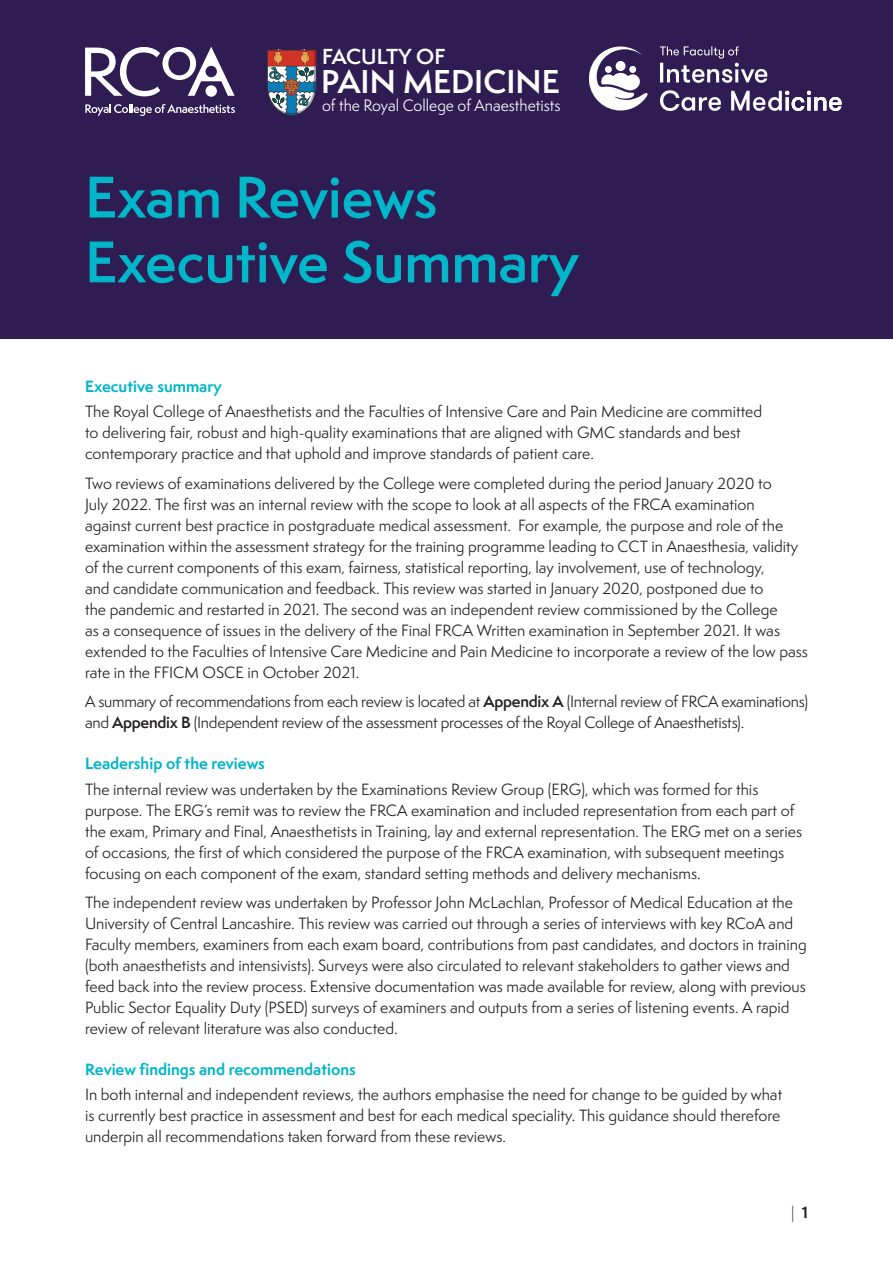
<style>
.page{position:relative;width:893px;height:1263px;background:#fff}
.page>*{position:absolute;margin:0;border:0;box-sizing:border-box;transform-origin:0 0}
.t1{font:600 54px/64.8px "Semplicita Pro";color:#00b6c8}
.t2{font:600 30.45px "Semplicita Pro";color:#fff}
.t3{font:600 19.95px "Semplicita Pro";color:#fff}
.t4{font:15.3px "Semplicita Pro";color:#fff}
.t5{font:15px/21px "Semplicita Pro";color:#231f20}
.t6{font:700 15px "Semplicita Pro";color:#00b6c8}
.t7{font:300 15px "Semplicita Pro";color:#231f20}
.s1{font-weight:600}
.s2{font-weight:700}
</style>
<div class="page">
<div style="left:0;top:0;width:893px;height:338px;background:#2f1c52"></div>
<svg style="left:85px;top:104px;width:150px;height:12px"></svg>
<svg style="left:85px;top:47px;width:150px;height:49px"></svg>
<svg style="left:267px;top:50px;width:49px;height:65px;background:#80747d"></svg>
<svg style="left:660px;top:90px;width:61px;height:21px"></svg>
<svg style="left:660px;top:46px;width:107px;height:37px"></svg>
<svg style="left:731px;top:91px;width:110px;height:20px"></svg>
<svg style="left:589px;top:47px;width:59px;height:64px"></svg>
<div style="left:629px;top:66px;width:7px;height:7px;background:#fff;border-radius:50%"></div>
<h3 class="t3" style="left:322px;top:42px;width:125px">FACULTY OF</h3>
<h2 class="t2" style="left:321px;top:60px;width:240px">PAIN MEDICINE</h2>
<p class="t4" style="left:322px;top:94px;width:240px">of the Royal College of Anaesthetists</p>
<h1 class="t1" style="left:85px;top:164px;width:495px">Exam Reviews<br>Executive Summary</h1>
<p class="t6" style="left:85px;top:375px;width:138px">Executive summary</p>
<p class="t5" style="left:85px;top:401px;width:679px">The Royal College of Anaesthetists and the Faculties of Intensive Care and Pain Medicine are committed to delivering fair, robust and high-quality examinations that are aligned with GMC standards and best contemporary practice and that uphold and improve standards of patient care.</p>
<p class="t5" style="left:85px;top:472px;width:724px">Two reviews of examinations delivered by the College were completed during the period January 2020 to<br>July 2022. The first was an internal review with the scope to look at all aspects of the FRCA examination<br>against current best practice in postgraduate medical assessment. For example, the purpose and role of the examination within the assessment strategy for the training programme leading to CCT in Anaesthesia, validity of the current components of this exam, fairness, statistical reporting, lay involvement, use of technology,<br>and candidate communication and feedback. This review was started in January 2020, postponed due to<br>the pandemic and restarted in 2021. The second was an independent review commissioned by the College<br>as a consequence of issues in the delivery of the Final FRCA Written examination in September 2021. It was extended to the Faculties of Intensive Care Medicine and Pain Medicine to incorporate a review of the low pass rate in the FFICM OSCE in October 2021.</p>
<p class="t5" style="left:85px;top:691px;width:724px">A summary of recommendations from each review is located at <span class="s1">Appendix A</span> (Internal review of FRCA examinations) and <span class="s1">Appendix B</span> (Independent review of the assessment processes of the Royal College of Anaesthetists).</p>
<p class="t6" style="left:85px;top:752px;width:181px">Leadership of the reviews</p>
<p class="t5" style="left:85px;top:778px;width:719px">The internal review was undertaken by the Examinations Review Group (ERG), which was formed for this purpose. The ERG’s remit was to review the FRCA examination and included representation from each part of the exam, Primary and Final, Anaesthetists in Training, lay and external representation. The ERG met on a series of occasions, the first of which considered the purpose of the FRCA examination, with subsequent meetings focusing on each component of the exam, standard setting methods and delivery mechanisms.</p>
<p class="t5" style="left:85px;top:892px;width:723px">The independent review was undertaken by Professor John McLachlan, Professor of Medical Education at the University of Central Lancashire. This review was carried out through a series of interviews with key RCoA and Faculty members, examiners from each exam board, contributions from past candidates, and doctors in training (both anaesthetists and intensivists). Surveys were also circulated to relevant stakeholders to gather views and feed back into the review process. Extensive documentation was made available for review, along with previous Public Sector Equality Duty (PSED) surveys of examiners and outputs from a series of listening events. A rapid review of relevant literature was also conducted.</p>
<p class="t6" style="left:85px;top:1058px;width:272px">Review findings and recommendations</p>
<p class="t5" style="left:85px;top:1084px;width:699px;text-align:justify">In both internal and independent reviews, the authors emphasise the need for change to be guided by what is currently best practice in assessment and best for each medical speciality. This guidance should therefore underpin all recommendations taken forward from these reviews.</p>
<p class="t7" style="left:791px;top:1202px;width:18px">| <span class="s2">1</span></p>
</div>
